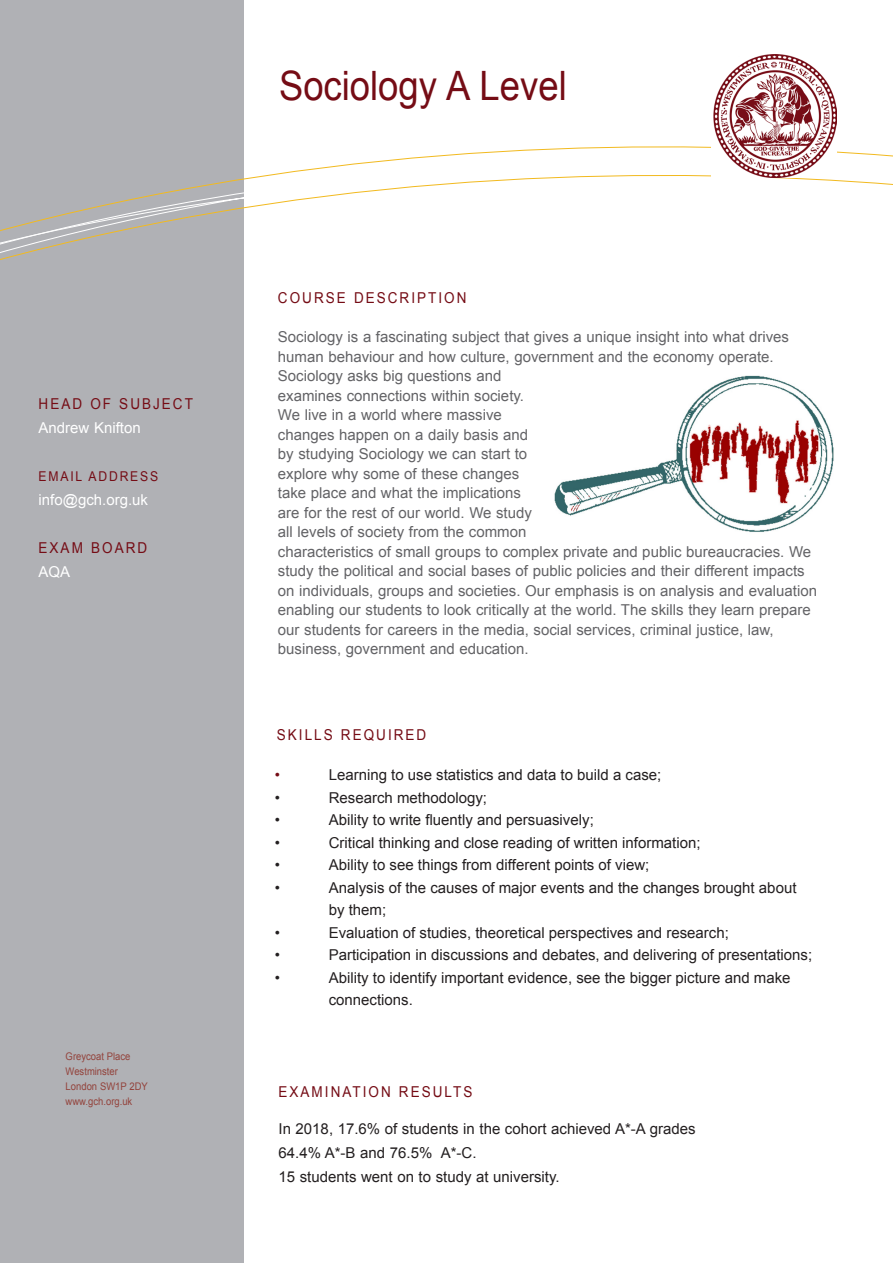
<style>
.page{position:relative;width:893px;height:1263px;background:#fff}
.page>*{position:absolute;margin:0;border:0;box-sizing:border-box;transform-origin:0 0}
.t1{font:40.5px "Arial";color:#750c15;scale:.9 1}
.t2{font:15px/19.5px "Arial";color:#636366}
.t3{font:15px/22.5px "Arial";color:#231f20}
.t4{font:15px "Arial";letter-spacing:.15em;color:#750c15;scale:.9 1}
.t5{font:15px "Arial";color:#fff}
.t6{font:15px "Arial";letter-spacing:.15em;color:#750c15}
.t7{font:13.5px "Arial";letter-spacing:.15em;color:#750c15;scale:.9 1}
.t8{font:10.5px "Arial";color:#93433c;scale:.9 1}
</style>
<div class="page">
<div style="left:0;top:0;width:243px;height:1263px;background:#b0b1b5"></div>
<svg style="left:0;top:146px;width:893px;height:118px"></svg>
<img style="left:711px;top:54px;width:125px;height:123px">
<img style="left:554px;top:375px;width:280px;height:157px">
<p class="t4" style="left:39px;top:393px;width:173px">HEAD OF SUBJECT</p>
<p class="t5" style="left:39px;top:417px;width:104px">Andrew Knifton</p>
<p class="t7" style="left:39px;top:467px;width:134px">EMAIL ADDRESS</p>
<p class="t5" style="left:39px;top:489px;width:111px">info@gch.org.uk</p>
<p class="t4" style="left:39px;top:537px;width:122px">EXAM BOARD</p>
<p class="t5" style="left:39px;top:561px;width:33px">AQA</p>
<p class="t8" style="left:66px;top:1049px;width:74px">Greycoat Place</p>
<p class="t8" style="left:66px;top:1064px;width:60px">Westminster</p>
<p class="t8" style="left:66px;top:1079px;width:93px">London SW1P 2DY</p>
<p class="t8" style="left:66px;top:1094px;width:76px">www.gch.org.uk</p>
<p class="t1" style="left:279px;top:59px;width:321px">Sociology A Level</p>
<p class="t4" style="left:278px;top:288px;width:211px">COURSE DESCRIPTION</p>
<p class="t2" style="left:278px;top:327px;width:541px">Sociology is a fascinating subject that gives a unique insight into what drives human behaviour and how culture, government and the economy operate.<br>Sociology asks big questions and<br>examines connections within society.<br>We live in a world where massive<br>changes happen on a daily basis and<br>by studying Sociology we can start to<br>explore why some of these changes<br>take place and what the implications<br>are for the rest of our world. We study<br>all levels of society from the common<br>characteristics of small groups to complex private and public bureaucracies. We study the political and social bases of public policies and their different impacts on individuals, groups and societies. Our emphasis is on analysis and evaluation enabling our students to look critically at the world. The skills they learn prepare our students for careers in the media, social services, criminal justice, law, business, government and education.</p>
<p class="t4" style="left:277px;top:725px;width:168px">SKILLS REQUIRED</p>
<p class="t6" style="left:275px;top:765px;width:7px">•</p>
<p class="t3" style="left:329px;top:764px;width:334px">Learning to use statistics and data to build a case;</p>
<p class="t3" style="left:275px;top:786px;width:7px">•</p>
<p class="t3" style="left:329px;top:786px;width:160px">Research methodology;</p>
<p class="t3" style="left:275px;top:809px;width:7px">•</p>
<p class="t3" style="left:329px;top:809px;width:267px">Ability to write fluently and persuasively;</p>
<p class="t3" style="left:275px;top:831px;width:7px">•</p>
<p class="t3" style="left:329px;top:831px;width:373px">Critical thinking and close reading of written information;</p>
<p class="t3" style="left:275px;top:854px;width:7px">•</p>
<p class="t3" style="left:329px;top:854px;width:322px">Ability to see things from different points of view;</p>
<p class="t3" style="left:275px;top:876px;width:7px">•</p>
<p class="t3" style="left:329px;top:876px;width:469px">Analysis of the causes of major events and the changes brought about</p>
<p class="t3" style="left:329px;top:899px;width:59px">by them;</p>
<p class="t3" style="left:275px;top:921px;width:7px">•</p>
<p class="t3" style="left:329px;top:921px;width:402px">Evaluation of studies, theoretical perspectives and research;</p>
<p class="t3" style="left:275px;top:944px;width:7px">•</p>
<p class="t3" style="left:329px;top:944px;width:485px">Participation in discussions and debates, and delivering of presentations;</p>
<p class="t3" style="left:275px;top:966px;width:7px">•</p>
<p class="t3" style="left:329px;top:966px;width:463px">Ability to identify important evidence, see the bigger picture and make connections.</p>
<p class="t4" style="left:279px;top:1082px;width:217px">EXAMINATION RESULTS</p>
<p class="t3" style="left:279px;top:1118px;width:418px">In 2018, 17.6% of students in the cohort achieved A*-A grades</p>
<p class="t3" style="left:279px;top:1142px;width:200px">64.4% A*-B and 76.5% A*-C.</p>
<p class="t3" style="left:279px;top:1166px;width:283px">15 students went on to study at university.</p>
</div>
